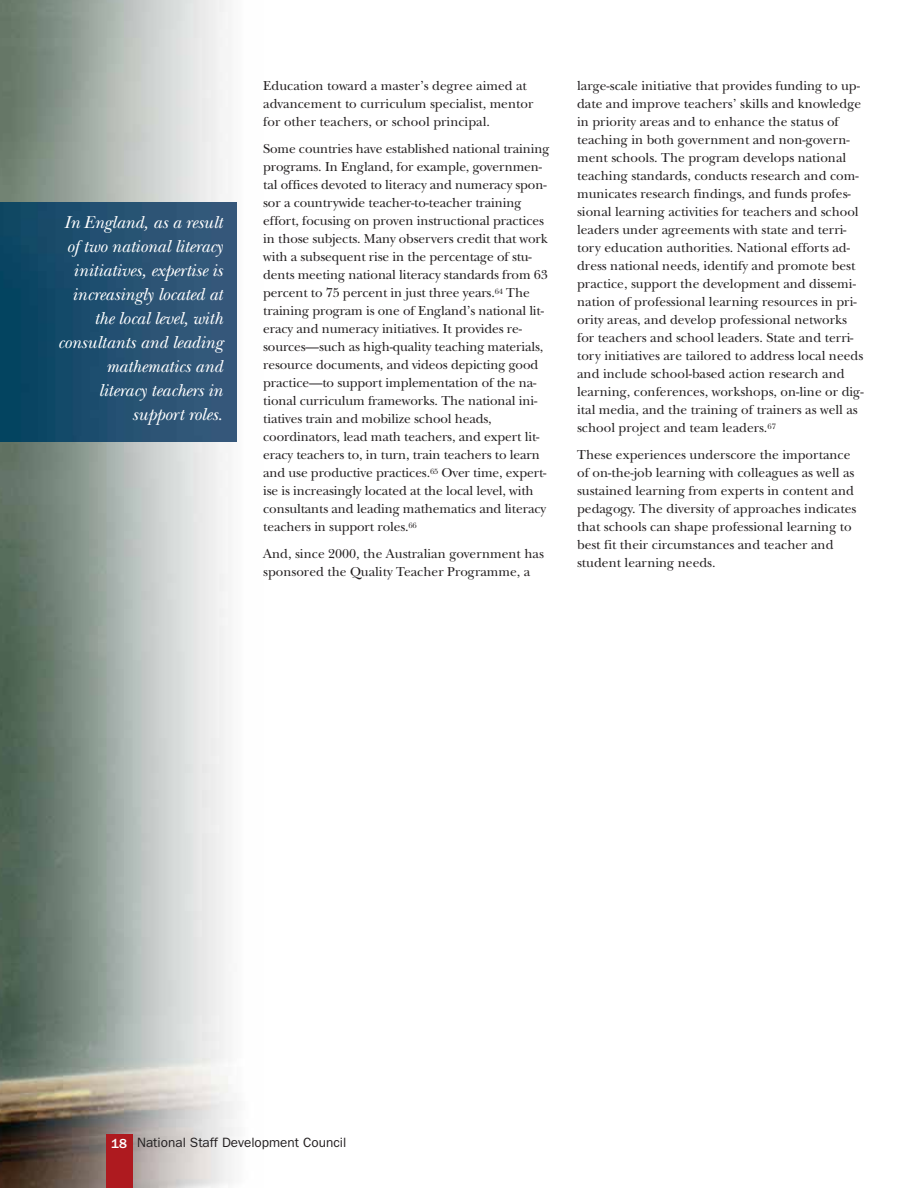
<style>
.page{position:relative;width:918px;height:1188px;background:#fff}
.page>*{position:absolute;margin:0;border:0;box-sizing:border-box;transform-origin:0 0}
.t1{font:italic 18px/24px "New Baskerville";letter-spacing:-.01em;color:#fff;text-align:right}
.t2{font:13.5px/18px "New Baskerville";color:#231f20}
.t3{font:13.5px "Franklin Gothic LT";color:#231f20}
.s1{font-weight:500;color:#fff}
</style>
<div class="page">
<img style="left:0;top:0;width:237px;height:1188px">
<div style="left:106px;top:1134px;width:27px;height:54px;background:#ae1a1f"></div>
<img style="left:0;top:202px;width:236px;height:240px">
<h1 class="t1" style="left:57px;top:212px;width:167px">In England, as a result of two national literacy initiatives, expertise is increasingly located at the local level, with consultants and leading mathematics and literacy teachers in support roles.</h1>
<p class="t2" style="left:263px;top:78px;width:272px">Education toward a master’s degree aimed at advancement to curriculum specialist, mentor for other teachers, or school principal.</p>
<p class="t2" style="left:263px;top:141px;width:288px">Some countries have established national training programs. In England, for example, governmen&shy;tal offices devoted to literacy and numeracy spon&shy;sor a countrywide teacher-to-teacher training effort, focusing on proven instructional practices in those subjects. Many observers credit that work with a subsequent rise in the percentage of stu&shy;dents meeting national literacy standards from 63 percent to 75 percent in just three years.<sup>64</sup> The training program is one of England’s national lit&shy;eracy and numeracy initiatives. It provides re&shy;sources—such as high-quality teaching materials, resource documents, and videos depicting good practice—to support implementation of the na&shy;tional curriculum frameworks. The national ini&shy;tiatives train and mobilize school heads, coordinators, lead math teachers, and expert lit&shy;eracy teachers to, in turn, train teachers to learn and use productive practices.<sup>65</sup> Over time, expert&shy;ise is increasingly located at the local level, with consultants and leading mathematics and literacy teachers in support roles.<sup>66</sup></p>
<p class="t2" style="left:263px;top:546px;width:282px">And, since 2000, the Australian government has sponsored the Quality Teacher Programme, a</p>
<p class="t2" style="left:577px;top:78px;width:288px">large-scale initiative that provides funding to up&shy;date and improve teachers’ skills and knowledge in priority areas and to enhance the status of teaching in both government and non-govern&shy;ment schools. The program develops national teaching standards, conducts research and com&shy;municates research findings, and funds profes&shy;sional learning activities for teachers and school leaders under agreements with state and terri&shy;tory education authorities. National efforts ad&shy;dress national needs, identify and promote best practice, support the development and dissemi&shy;nation of professional learning resources in pri&shy;ority areas, and develop professional networks for teachers and school leaders. State and terri&shy;tory initiatives are tailored to address local needs and include school-based action research and learning, conferences, workshops, on-line or dig&shy;ital media, and the training of trainers as well as school project and team leaders.<sup>67</sup></p>
<p class="t2" style="left:577px;top:447px;width:281px">These experiences underscore the importance of on-the-job learning with colleagues as well as sustained learning from experts in content and pedagogy. The diversity of approaches indicates that schools can shape professional learning to best fit their circumstances and teacher and student learning needs.</p>
<p class="t3" style="left:111px;top:1138px;width:237px"><span class="s1">18</span> National Staff Development Council</p>
</div>
